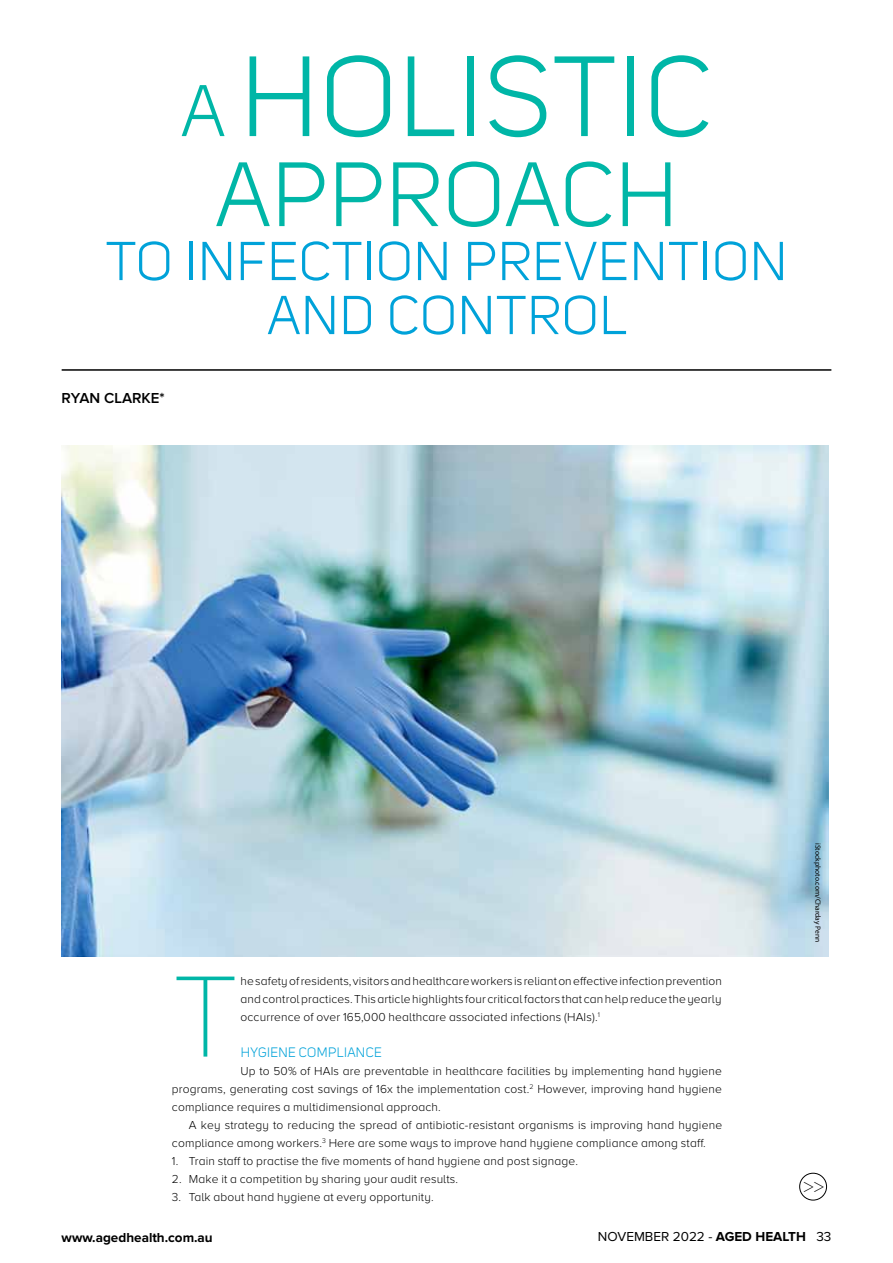
<style>
.page{position:relative;width:893px;height:1263px;background:#fff}
.page>*{position:absolute;margin:0;border:0;box-sizing:border-box;transform-origin:0 0}
.t1{font:100 120px "Proxima Nova A";color:#00b6a7}
.t2{font:112.5px "Uni Sans";letter-spacing:.02em;color:#00b6a7}
.t3{font:90px "Uni Sans";letter-spacing:.02em;color:#00b6a7}
.t4{font:54px "Uni Sans";letter-spacing:.02em;color:#00a2d9}
.t5{font:100 21px "Proxima Nova A";color:#000}
.t6{font:600 15px "Proxima Nova A";color:#000}
.t7{font:13.5px "Proxima Nova";color:#000}
.t8{font:700 13.5px "Proxima Nova";color:#000}
.t9{font:13.5px "Uni Sans";letter-spacing:.03em;color:#00a2d9}
.t10{font:300 12px/18px "Proxima Nova A";letter-spacing:.015em;color:#000;text-align:justify}
.t11{font:7.5px "Myriad Pro";color:#000}
.s1{font-size:72px}
.s2{font-family:"Proxima Nova A"}
.s3{font-weight:700}
</style>
<div class="page">
<img style="left:62px;top:445px;width:766px;height:512px">
<div style="left:799px;top:1173px;width:28px;height:27px;border:1px solid #000;border-radius:50%"></div>
<hr style="left:62px;top:369px;width:769px;height:2px;background:#000">
<h2 class="t2" style="left:181px;top:32px;width:517px"><span class="s1">A</span> HOLISTIC</h2>
<h3 class="t3" style="left:216px;top:143px;width:463px">APPROACH</h3>
<h3 class="t4" style="left:106px;top:230px;width:525px">TO IN FECTION PREVENT</h3>
<h3 class="t4" style="left:699px;top:230px;width:48px">ION</h3>
<h3 class="t4" style="left:267px;top:284px;width:155px">AND CONTRO</h3>
<h3 class="t4" style="left:599px;top:284px;width:29px">L</h3>
<p class="t6" style="left:62px;top:390px;width:105px">RYAN CLAR KE*</p>
<h1 class="t1" style="left:172px;top:951px;width:69px">T</h1>
<p class="t10" style="left:241px;top:971px;width:483px">he safety of residents, visitors and healthcare workers is reliant on effective infection prevention and control practices. This article highlights four critical factors that can help reduce the yearly occurrence of over 165,000 healthcare associated infections (HAIs).<sup>1</sup></p>
<p class="t9" style="left:241px;top:1044px;width:39px">HYGIENE</p>
<p class="t9" style="left:299px;top:1044px;width:10px">COM</p>
<p class="t9" style="left:328px;top:1044px;width:38px">PLIANCE</p>
<p class="t10" style="left:172px;top:1062px;width:551px;text-indent:69px">Up to 50% of HAIs are preventable in healthcare facilities by implementing hand hygiene programs, generating cost savings of 16x the implementation cost.<sup>2</sup> However, improving hand hygiene compliance requires a multidimensional approach.</p>
<p class="t10" style="left:172px;top:1116px;width:552px;text-indent:17px">A key strategy to reducing the spread of antibiotic-resistant organisms is improving hand hygiene compliance among workers.<sup>3</sup> Here are some ways to improve hand hygiene compliance among staff.</p>
<p class="t10" style="left:172px;top:1152px;width:408px">1. Train staff to practise the five moments of hand hygiene and post signage.</p>
<p class="t10" style="left:172px;top:1170px;width:288px">2. Make it a competition by sharing your audit results.</p>
<p class="t10" style="left:172px;top:1188px;width:263px">3. Talk about hand hygiene at every opportunity.</p>
<p class="t11" style="left:823px;top:843px;width:101px;rotate:90deg">iStockphoto.com/Charday Penn</p>
<h3 class="t5" style="left:803px;top:1175px;width:22px">&gt;&gt;</h3>
<p class="t8" style="left:62px;top:1229px;width:153px">www.agedhealth.com.au</p>
<p class="t7" style="left:598px;top:1229px;width:235px">NOVEMBER 2022 <span class="s2">-</span> <span class="s3">aged health</span> <span class="s2">33</span></p>
</div>
